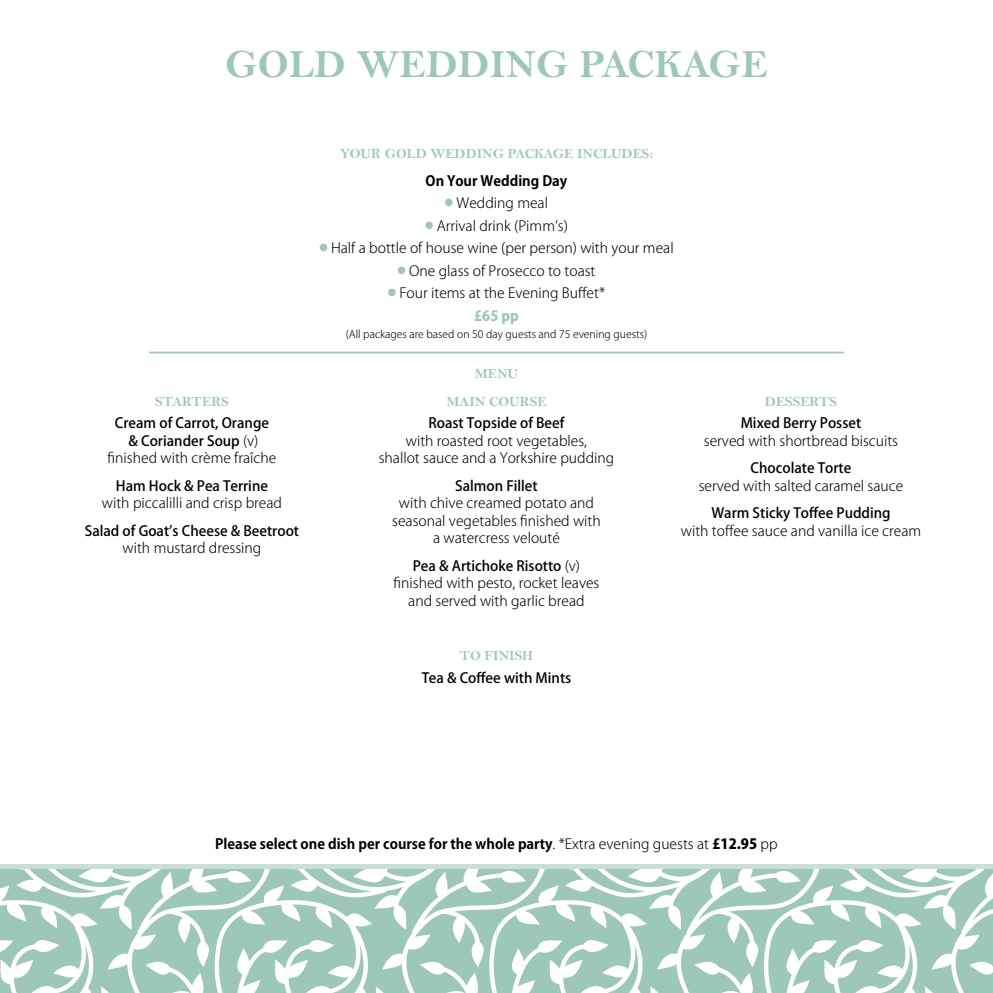
<style>
.page{position:relative;width:993px;height:993px;background:#fff}
.page>*{position:absolute;margin:0;border:0;box-sizing:border-box;transform-origin:0 0}
.t1{font:40.25px "Bell MT Bold";color:#9dc8b8}
.t2{font:300 14px/17.5px "Koz Go Pr 6 N";color:#000;text-align:center}
.t3{font:500 14px/17.5px "Koz Go Pr 6 N";color:#000;text-align:center}
.t4{font:700 14px "Koz Go Pr 6 N";color:#000}
.t5{font:14px "Bell MT Bold";color:#9dc8b8}
.t6{font:300 10.5px "Koz Go Pr 6 N";color:#000}
.s1{font-weight:300}
.s2{color:#9dc8b8}
.s3{font-weight:800;color:#9dc8b8}
.s4{font-weight:500}
.s5{font-weight:800}
</style>
<div class="page">
<svg style="left:0;top:868px;width:992px;height:124px"></svg>
<div style="left:0;top:863px;width:992px;height:5px;background:#cae0d7"></div>
<hr style="left:149px;top:351px;width:694px;height:2px;background:#9dc8b8">
<h1 class="t1" style="left:225px;top:40px;width:544px">GOLD WEDDING PACKAGE</h1>
<p class="t5" style="left:155px;top:393px;width:75px">STARTERS</p>
<p class="t3" style="left:108px;top:414px;width:170px">Cream of Carrot, Orange<br>&amp; Coriander Soup <span class="s1">(v) finished with crème fraîche</span></p>
<p class="t3" style="left:116px;top:477px;width:154px">Ham Hock &amp; Pea Terrine</p>
<p class="t2" style="left:102px;top:494px;width:181px">with piccalilli and crisp bread</p>
<p class="t3" style="left:85px;top:522px;width:216px">Salad of Goat’s Cheese &amp; Beetroot</p>
<p class="t2" style="left:122px;top:539px;width:140px">with mustard dressing</p>
<p class="t5" style="left:340px;top:145px;width:314px">YOUR GOLD WEDDING PACKAGE INCLUDES:</p>
<p class="t4" style="left:425px;top:173px;width:143px">On Your Wedding Day</p>
<p class="t2" style="left:445px;top:194px;width:105px"><span class="s2">●</span> Wedding meal</p>
<p class="t2" style="left:425px;top:217px;width:144px"><span class="s2">●</span> Arrival drink (Pimm’s)</p>
<p class="t2" style="left:319px;top:239px;width:355px"><span class="s2">●</span> Half a bottle of house wine (per person) with your meal</p>
<p class="t2" style="left:397px;top:262px;width:199px"><span class="s2">●</span> One glass of Prosecco to toast</p>
<p class="t2" style="left:387px;top:282px;width:219px;line-height:22.4px"><span class="s2">●</span> Four items at the Evening Buffet* <span class="s3">£65 pp</span></p>
<p class="t6" style="left:345px;top:328px;width:303px">(All packages are based on 50 day guests and 75 evening guests)</p>
<p class="t5" style="left:474px;top:365px;width:45px">MENU</p>
<p class="t5" style="left:446px;top:393px;width:101px">MAIN COURSE</p>
<p class="t3" style="left:428px;top:414px;width:137px">Roast Topside of Beef</p>
<p class="t2" style="left:378px;top:432px;width:237px">with roasted root vegetables,<br>shallot sauce and a Yorkshire pudding</p>
<p class="t3" style="left:455px;top:477px;width:84px">Salmon Fillet</p>
<p class="t2" style="left:392px;top:494px;width:210px">with chive creamed potato and seasonal vegetables finished with a watercress velouté</p>
<p class="t2" style="left:393px;top:557px;width:207px"><span class="s4">Pea &amp; Artichoke Risotto</span> (v) finished with pesto, rocket leaves and served with garlic bread</p>
<p class="t5" style="left:764px;top:393px;width:74px">DESSERTS</p>
<p class="t3" style="left:740px;top:414px;width:122px">Mixed Berry Posset</p>
<p class="t2" style="left:703px;top:432px;width:195px">served with shortbread biscuits</p>
<p class="t3" style="left:750px;top:459px;width:102px">Chocolate Torte</p>
<p class="t2" style="left:698px;top:477px;width:206px">served with salted caramel sauce</p>
<p class="t3" style="left:711px;top:504px;width:181px">Warm Sticky Toffee Pudding</p>
<p class="t2" style="left:680px;top:522px;width:242px">with toffee sauce and vanilla ice cream</p>
<p class="t5" style="left:459px;top:647px;width:75px">TO FINISH</p>
<p class="t3" style="left:421px;top:669px;width:151px">Tea &amp; Coffee with Mints</p>
<p class="t4" style="left:215px;top:835px;width:563px">Please select one dish per course for the whole party<span class="s1">. *Extra evening guests at</span> <span class="s5">£12.95</span> <span class="s1">pp</span></p>
</div>
